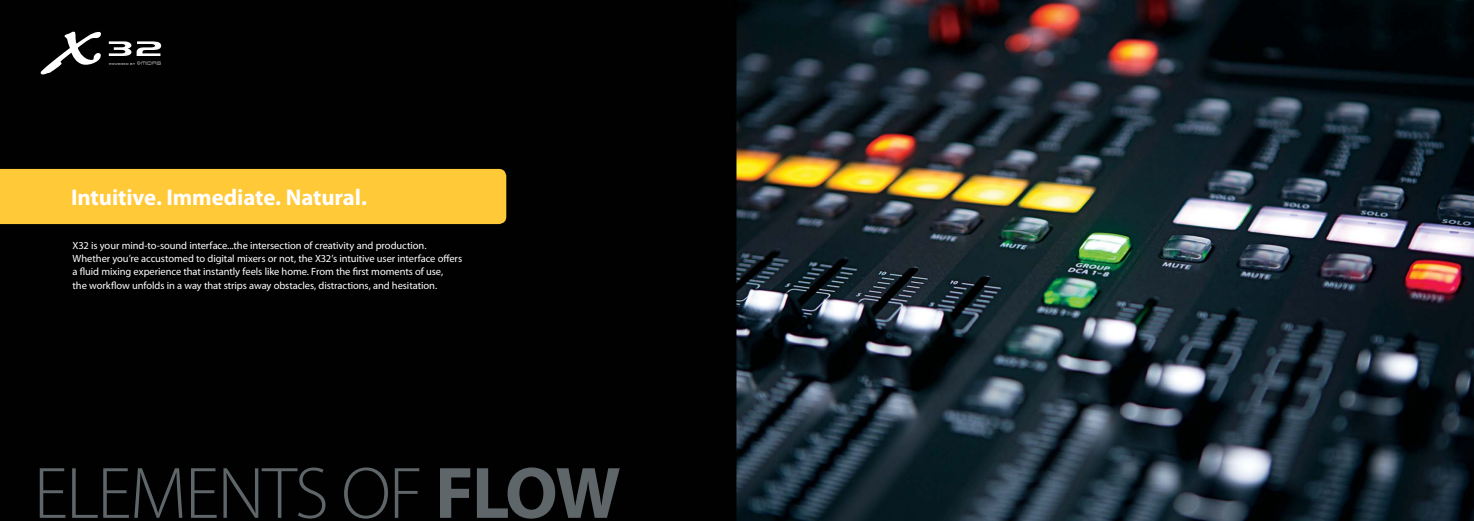
<style>
.page{position:relative;width:1474px;height:521px;background:#fff}
.page>*{position:absolute;margin:0;border:0;box-sizing:border-box;transform-origin:0 0}
.t1{font:300 73.5px "Myriad Pro";letter-spacing:-.025em;color:#5f6669}
.t2{font:700 22.75px "Myriad Pro";letter-spacing:-.005em;color:#fff}
.t3{font:10.5px/13.1px "Myriad Pro";letter-spacing:-.01em;color:#fff}
.t4{font:7.44px "Myriad Pro";color:#231f20}
.s1{font-weight:700}
</style>
<div class="page">
<img style="left:0;top:0;width:1473px;height:521px">
<div style="left:0;top:169px;width:506px;height:55px;background:#ffc938"></div>
<svg style="left:109px;top:41px;width:52px;height:24px"></svg>
<svg style="left:41px;top:31px;width:62px;height:44px"></svg>
<h2 class="t2" style="left:71px;top:189px;width:297px">Intuitive. Immediate. Natural.</h2>
<p class="t3" style="left:73px;top:240px;width:391px">X32 is your mind-to-sound interface...the intersection of creativity and production.<br>Whether you’re accustomed to digital mixers or not, the X32’s intuitive user interface offers a fluid mixing experience that instantly feels like home. From the first moments of use,<br>the workflow unfolds in a way that strips away obstacles, distractions, and hesitation.</p>
<h1 class="t1" style="left:34px;top:449px;width:588px">ELEMENTS OF <span class="s1">FLOW</span></h1>
<p class="t4" style="left:50px;top:493px;width:5px">4</p>
</div>
